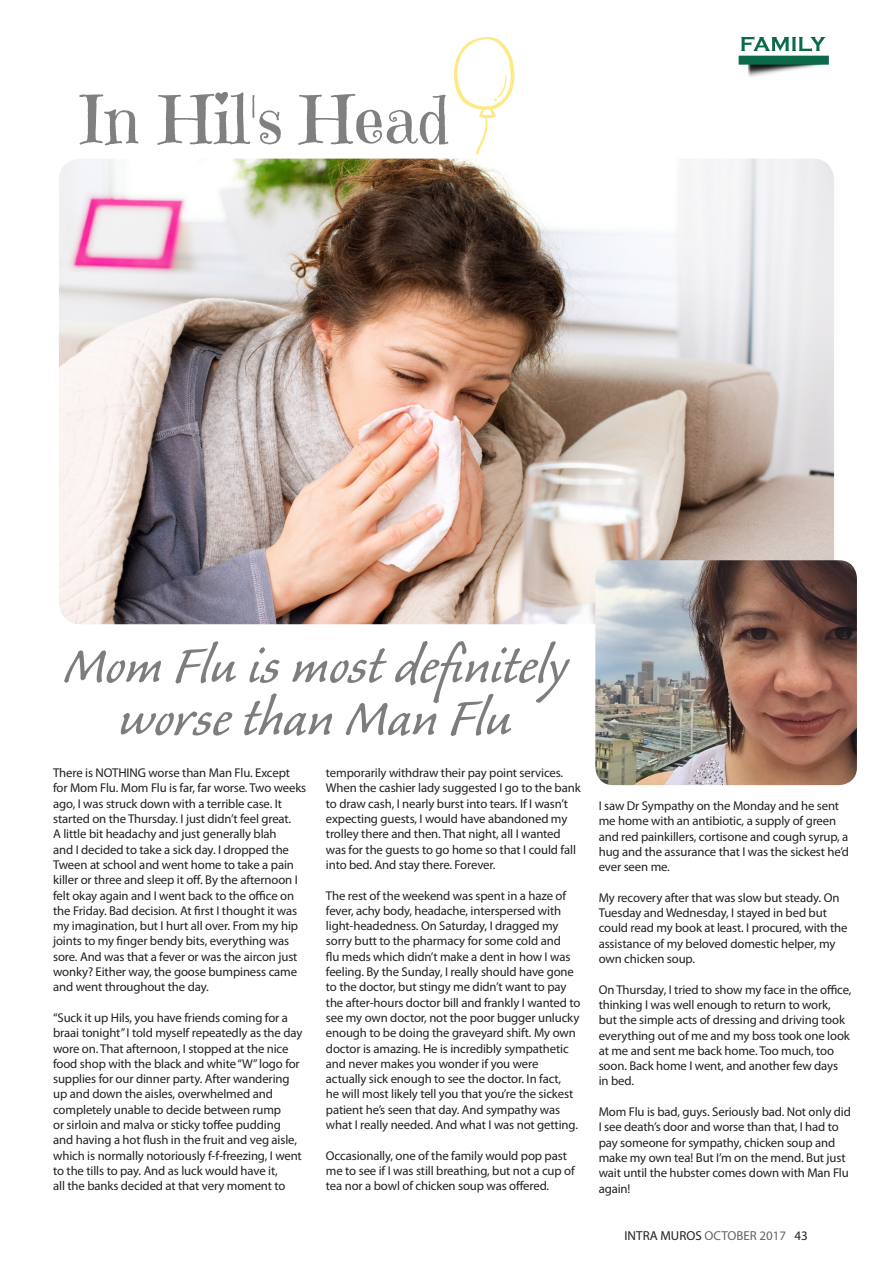
<style>
.page{position:relative;width:893px;height:1263px;background:#fff}
.page>*{position:absolute;margin:0;border:0;box-sizing:border-box;transform-origin:0 0}
.t1{font:66.45px "Emilys Candy";color:#666}
.body_copy{font:66px/52.5px "Caliban Std";color:#7e7d7b;text-align:center}
.t2{font:43.35px "Emilys Candy";color:#666}
.t3{font:13.05px "Myriad Pro";color:#231f20}
.t4{font:12.75px/15.3px "Myriad Pro";letter-spacing:-.01em;color:#231f20}
.s1{color:#606669}
</style>
<div class="page">
<svg style="left:454px;top:37px;width:61px;height:118px"></svg>
<img style="left:748px;top:65px;width:73px;height:12px">
<svg style="left:741px;top:36px;width:85px;height:16px"></svg>
<div style="left:739px;top:56px;width:90px;height:9px;background:#0b6b49"></div>
<img style="left:59px;top:159px;width:775px;height:465px">
<img style="left:595px;top:560px;width:262px;height:225px">
<h1 class="t1" style="left:80px;top:78px;width:371px">In Hil's Head</h1>
<h3 class="t2" style="left:340px;top:92px;width:134px">In Hil's</h3>
<p class="body_copy" style="left:64px;top:642px;width:505px">Mom Flu is most definitely worse than Man Flu</p>
<p class="t4" style="left:53px;top:765px;width:255px">There is NOTHING worse than Man Flu. Except for Mom Flu. Mom Flu is far, far worse. Two weeks ago, I was struck down with a terrible case. It started on the Thursday. I just didn’t feel great.<br>A little bit headachy and just generally blah<br>and I decided to take a sick day. I dropped the Tween at school and went home to take a pain killer or three and sleep it off. By the afternoon I felt okay again and I went back to the office on the Friday. Bad decision. At first I thought it was my imagination, but I hurt all over. From my hip joints to my finger bendy bits, everything was sore. And was that a fever or was the aircon just wonky? Either way, the goose bumpiness came and went throughout the day.</p>
<p class="t4" style="left:53px;top:1010px;width:251px">“Suck it up Hils, you have friends coming for a braai tonight” I told myself repeatedly as the day wore on. That afternoon, I stopped at the nice food shop with the black and white “W” logo for supplies for our dinner party. After wandering up and down the aisles, overwhelmed and completely unable to decide between rump<br>or sirloin and malva or sticky toffee pudding and having a hot flush in the fruit and veg aisle, which is normally notoriously f-f-freezing, I went to the tills to pay. And as luck would have it,<br>all the banks decided at that very moment to</p>
<p class="t4" style="left:326px;top:765px;width:256px">temporarily withdraw their pay point services.<br>When the cashier lady suggested I go to the bank to draw cash, I nearly burst into tears. If I wasn’t expecting guests, I would have abandoned my trolley there and then. That night, all I wanted was for the guests to go home so that I could fall into bed. And stay there. Forever.</p>
<p class="t4" style="left:326px;top:887px;width:256px">The rest of the weekend was spent in a haze of fever, achy body, headache, interspersed with light-headedness. On Saturday, I dragged my sorry butt to the pharmacy for some cold and<br>flu meds which didn’t make a dent in how I was feeling. By the Sunday, I really should have gone to the doctor, but stingy me didn’t want to pay the after-hours doctor bill and frankly I wanted to see my own doctor, not the poor bugger unlucky enough to be doing the graveyard shift. My own doctor is amazing. He is incredibly sympathetic and never makes you wonder if you were actually sick enough to see the doctor. In fact,<br>he will most likely tell you that you’re the sickest patient he’s seen that day. And sympathy was what I really needed. And what I was not getting.</p>
<p class="t4" style="left:326px;top:1147px;width:250px">Occasionally, one of the family would pop past me to see if I was still breathing, but not a cup of tea nor a bowl of chicken soup was offered.</p>
<p class="t4" style="left:599px;top:798px;width:252px">I saw Dr Sympathy on the Monday and he sent me home with an antibiotic, a supply of green and red painkillers, cortisone and cough syrup, a hug and the assurance that I was the sickest he’d ever seen me.</p>
<p class="t4" style="left:599px;top:890px;width:250px">My recovery after that was slow but steady. On Tuesday and Wednesday, I stayed in bed but could read my book at least. I procured, with the assistance of my beloved domestic helper, my own chicken soup.</p>
<p class="t4" style="left:599px;top:981px;width:254px">On Thursday, I tried to show my face in the office, thinking I was well enough to return to work, but the simple acts of dressing and driving took everything out of me and my boss took one look at me and sent me back home. Too much, too soon. Back home I went, and another few days<br>in bed.</p>
<p class="t4" style="left:599px;top:1104px;width:254px">Mom Flu is bad, guys. Seriously bad. Not only did I see death’s door and worse than that, I had to pay someone for sympathy, chicken soup and make my own tea! But I’m on the mend. But just wait until the hubster comes down with Man Flu again!</p>
<p class="t3" style="left:624px;top:1227px;width:185px">INTRA MUROS <span class="s1">OCTOBER 2017</span> 43</p>
</div>
